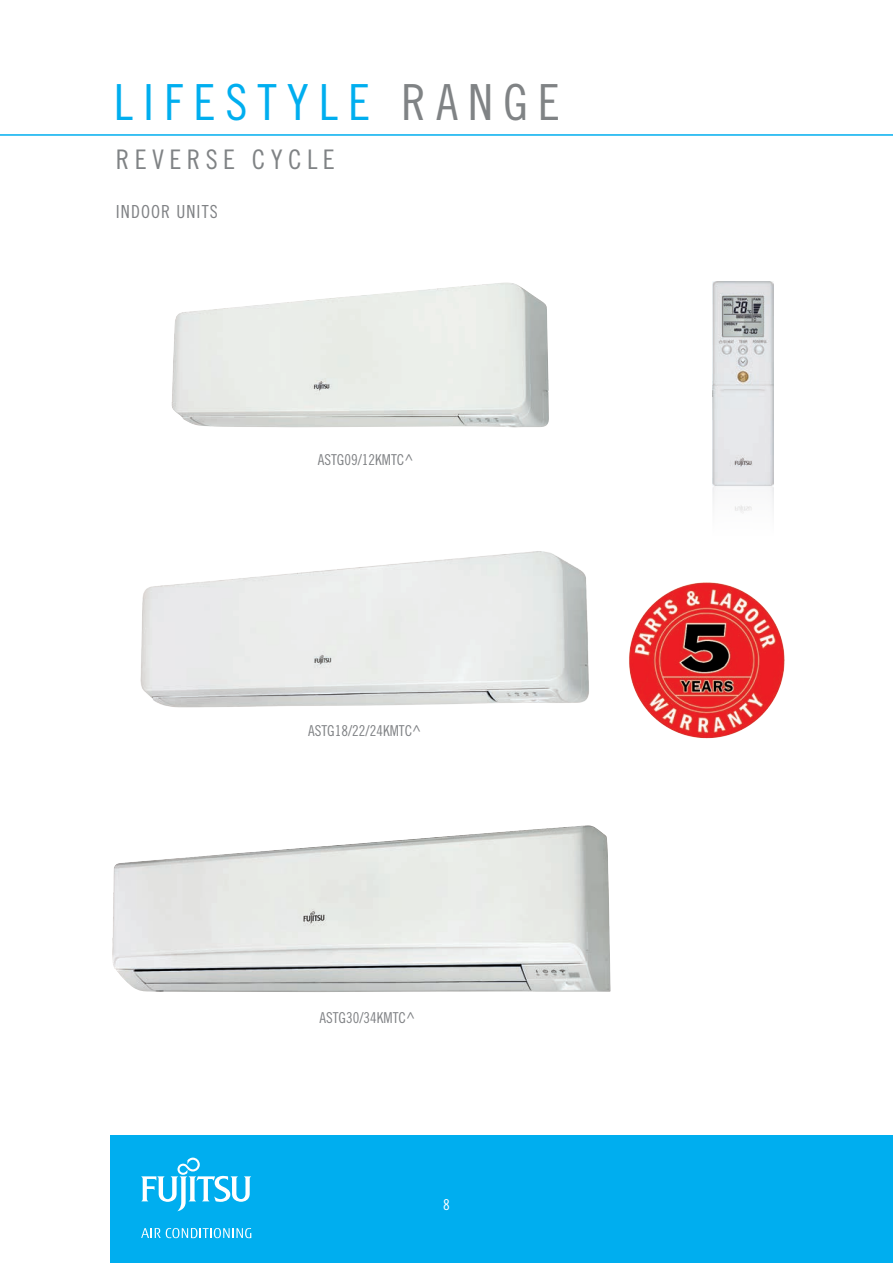
<style>
.page{position:relative;width:893px;height:1263px;background:#fff}
.page>*{position:absolute;margin:0;border:0;box-sizing:border-box;transform-origin:0 0}
.t1{font:49.8px "Trade Gothic LT Std Cn 18";letter-spacing:.2em;color:#00aeef}
.t2{font:27px "Trade Gothic LT Std Cn 18";letter-spacing:.2em;color:#808385}
.t3{font:18px "Trade Gothic LT Std Cn 18";letter-spacing:.06em;color:#808285}
.t4{font:15px "Trade Gothic LT Std Cn 18";color:#808285}
.t5{font:15px "Trade Gothic LT Std Cn 18";color:#fff}
.s1{color:#808385}
</style>
<div class="page">
<hr style="left:0;top:134px;width:893px;height:2px;background:#00aeef">
<div style="left:111px;top:1135px;width:782px;height:128px;background:#00aeef"></div>
<img style="left:713px;top:281px;width:61px;height:232px">
<img style="left:629px;top:582px;width:156px;height:157px">
<svg style="left:141px;top:1157px;width:110px;height:54px"></svg>
<svg style="left:141px;top:1228px;width:110px;height:10px"></svg>
<img style="left:112px;top:825px;width:499px;height:167px">
<img style="left:171px;top:282px;width:378px;height:145px">
<img style="left:140px;top:551px;width:449px;height:157px">
<h1 class="t1" style="left:114px;top:73px;width:448px">LIFESTYLE <span class="s1">RANGE</span></h1>
<h2 class="t2" style="left:116px;top:144px;width:221px">REVERSE CYCLE</h2>
<p class="t3" style="left:116px;top:201px;width:103px">INDOOR UNITS</p>
<p class="t4" style="left:318px;top:451px;width:97px">ASTG09/12KMTC^</p>
<p class="t4" style="left:308px;top:722px;width:115px">ASTG18/22/24KMTC^</p>
<p class="t4" style="left:319px;top:1009px;width:97px">ASTG30/34KMTC^</p>
<p class="t5" style="left:443px;top:1196px;width:8px">8</p>
</div>
